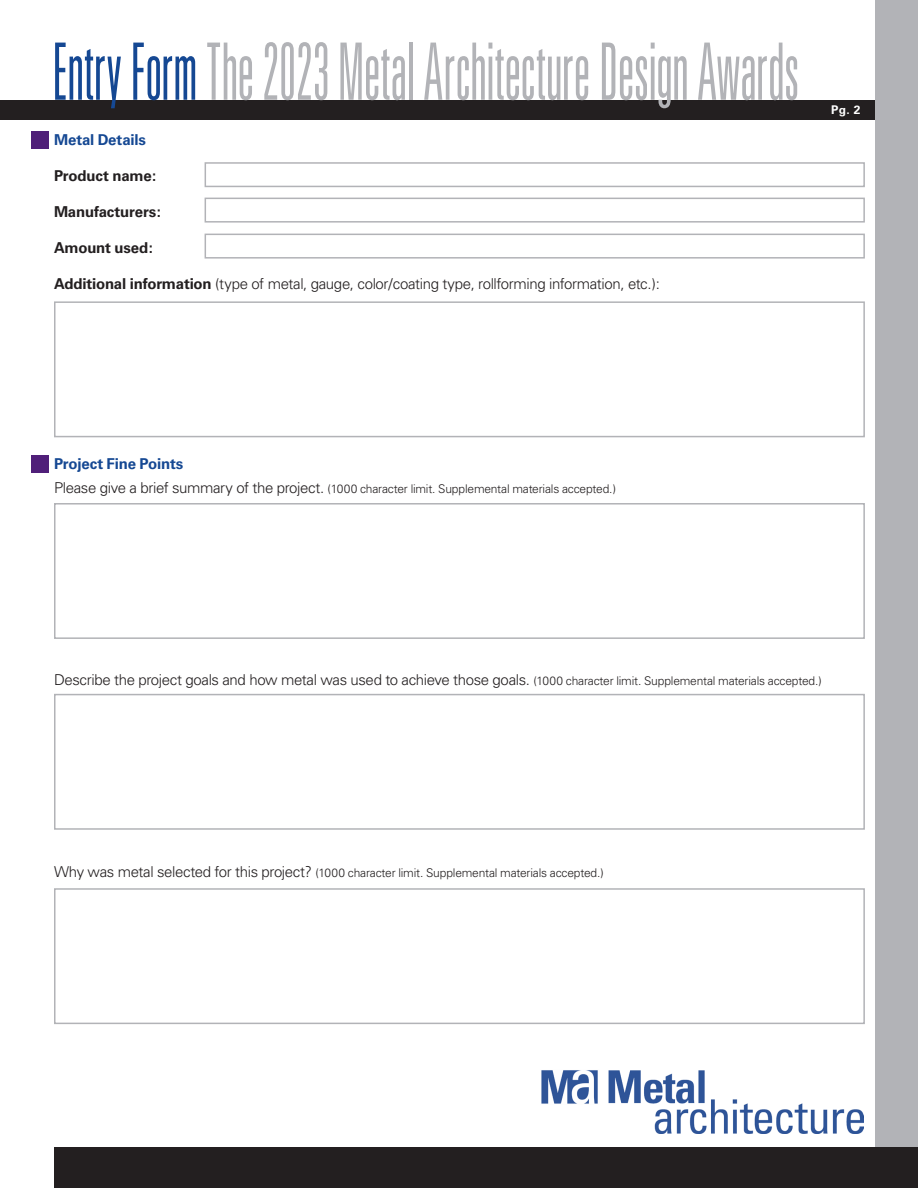
<style>
.page{position:relative;width:918px;height:1188px;background:#fff}
.page>*{position:absolute;margin:0;border:0;box-sizing:border-box;transform-origin:0 0}
.t1{font:300 ultra-condensed 79.2px "Univers";letter-spacing:-.005em;color:#b2b3b7;scale:.76 1}
.t2{font:300 15px "Univers";letter-spacing:-.025em;color:#231f20}
.t3{font:700 15px "Univers";letter-spacing:-.015em;color:#231f20}
.t4{font:700 15px "Univers";letter-spacing:-.015em;color:#154893}
.t5{font:300 12px "Univers";letter-spacing:-.015em;color:#231f20}
.t6{font:700 12px "Univers";color:#fff}
.s1{color:#154893}
.s2{font-weight:700}
.s3{font-size:15px}
.s4{font-size:12px}
</style>
<div class="page">
<div style="left:32px;top:131px;width:17px;height:18px;background:#501f79"></div>
<div style="left:0;top:100px;width:878px;height:20px;background:#231f20"></div>
<div style="left:875px;top:0;width:43px;height:1149px;background:#b2b3b7"></div>
<div style="left:54px;top:1148px;width:864px;height:40px;background:#231f20"></div>
<div style="left:205px;top:162px;width:660px;height:25px;border:2px solid #b2b3b7"></div>
<div style="left:205px;top:198px;width:660px;height:25px;border:2px solid #b2b3b7"></div>
<div style="left:205px;top:234px;width:660px;height:25px;border:2px solid #b2b3b7"></div>
<div style="left:54px;top:301px;width:811px;height:136px;border:2px solid #b2b3b7"></div>
<div style="left:54px;top:503px;width:811px;height:136px;border:2px solid #b2b3b7"></div>
<div style="left:54px;top:694px;width:811px;height:136px;border:2px solid #b2b3b7"></div>
<div style="left:54px;top:888px;width:811px;height:136px;border:2px solid #b2b3b7"></div>
<div style="left:32px;top:455px;width:17px;height:17px;background:#501f79"></div>
<img style="left:541px;top:1070px;width:323px;height:64px">
<p class="t1" style="left:52px;top:30px;width:985px"><span class="s1">Entry Form</span> The 2023 Metal Architecture Design Awards</p>
<p class="t4" style="left:54px;top:131px;width:94px">Metal Details</p>
<p class="t3" style="left:54px;top:167px;width:104px">Product name:</p>
<p class="t3" style="left:54px;top:203px;width:108px">Manufacturers:</p>
<p class="t3" style="left:54px;top:239px;width:100px">Amount used:</p>
<p class="t2" style="left:54px;top:275px;width:608px"><span class="s2">Additional information</span> (type of metal, gauge, color/coating type, rollforming information, etc.):</p>
<p class="t6" style="left:831px;top:103px;width:31px">Pg. 2</p>
<p class="t4" style="left:54px;top:455px;width:131px">Project Fine Points</p>
<p class="t5" style="left:54px;top:482px;width:564px"><span class="s3">Please give a brief summary of the project.</span> (1000 character limit. Supplemental materials accepted.)</p>
<p class="t2" style="left:54px;top:671px;width:769px">Describe the project goals and how metal was used to achieve those goals. <span class="s4">(1000 character limit. Supplemental materials accepted.)</span></p>
<p class="t5" style="left:54px;top:866px;width:551px"><span class="s3">Why was metal selected for this project?</span> (1000 character limit. Supplemental materials accepted.)</p>
</div>
